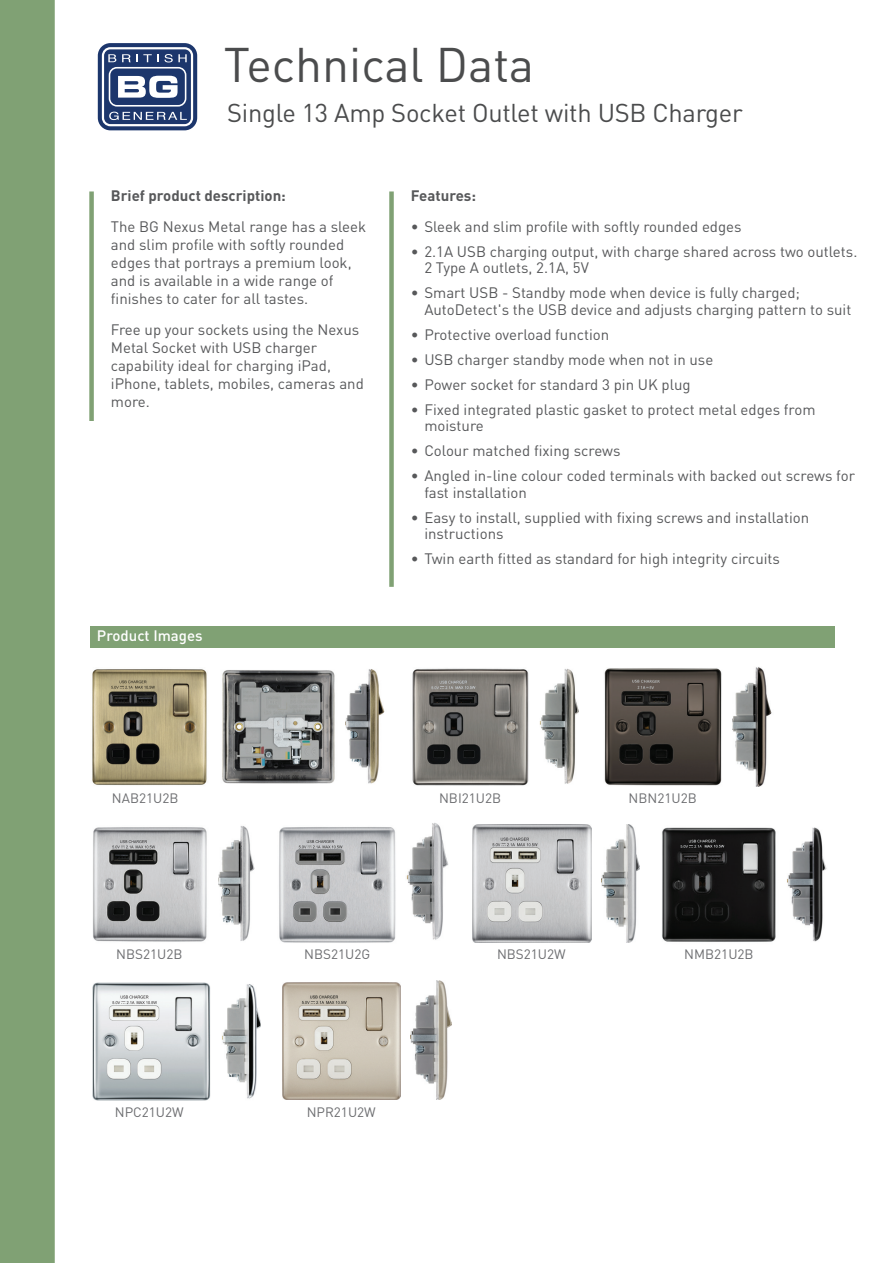
<style>
.page{position:relative;width:893px;height:1263px;background:#fff}
.page>*{position:absolute;margin:0;border:0;box-sizing:border-box;transform-origin:0 0}
.t1{font:48px "DIN Pro";color:#4b4c4d}
.t2{font:25.5px "DIN Pro";letter-spacing:-.01em;color:#4b4c4d}
.t3{font:15px/18px "DIN Pro";color:#57585a}
.t4{font:700 15px "DIN Pro";color:#57585a}
.t5{font:500 15px "DIN Pro";color:#fff}
.t6{font:13.5px "DIN Pro";color:#6c6d70}
</style>
<div class="page">
<div style="left:0;top:0;width:55px;height:1263px;background:#80a174"></div>
<div style="left:98px;top:43px;width:99px;height:87px;background:linear-gradient(to right,#1c366c,#1c366c);border-radius:13px"></div>
<svg style="left:102px;top:47px;width:91px;height:79px"></svg>
<div style="left:389px;top:191px;width:5px;height:396px;background:#80a174"></div>
<div style="left:89px;top:191px;width:5px;height:230px;background:#80a174"></div>
<div style="left:90px;top:626px;width:745px;height:22px;background:#80a174"></div>
<img style="left:92px;top:669px;width:115px;height:117px">
<img style="left:222px;top:670px;width:113px;height:114px">
<img style="left:604px;top:668px;width:118px;height:118px">
<img style="left:279px;top:827px;width:117px;height:116px">
<img style="left:662px;top:827px;width:114px;height:115px">
<img style="left:283px;top:982px;width:117px;height:118px">
<img style="left:412px;top:668px;width:117px;height:118px">
<img style="left:93px;top:827px;width:114px;height:115px">
<img style="left:472px;top:824px;width:119px;height:119px">
<img style="left:92px;top:982px;width:119px;height:119px">
<img style="left:345px;top:669px;width:40px;height:115px">
<img style="left:732px;top:667px;width:40px;height:119px">
<img style="left:406px;top:823px;width:43px;height:117px">
<img style="left:787px;top:827px;width:40px;height:115px">
<img style="left:411px;top:981px;width:41px;height:119px">
<img style="left:540px;top:668px;width:39px;height:116px">
<img style="left:219px;top:826px;width:36px;height:115px">
<img style="left:601px;top:824px;width:39px;height:119px">
<img style="left:222px;top:984px;width:39px;height:115px">
<h1 class="t1" style="left:224px;top:32px;width:312px">Technical Data</h1>
<h2 class="t2" style="left:227px;top:95px;width:517px">Single 13 Amp Socket Outlet with USB Charger</h2>
<p class="t4" style="left:111px;top:185px;width:177px">Brief product description:</p>
<p class="t3" style="left:111px;top:217px;width:257px">The BG Nexus Metal range has a sleek and slim profile with softly rounded edges that portrays a premium look, and is available in a wide range of finishes to cater for all tastes.</p>
<p class="t3" style="left:111px;top:320px;width:254px">Free up your sockets using the Nexus<br>Metal Socket with USB charger capability ideal for charging iPad, iPhone, tablets, mobiles, cameras and more.</p>
<p class="t5" style="left:97px;top:625px;width:107px">Product Images</p>
<p class="t4" style="left:411px;top:185px;width:67px">Features:</p>
<p class="t3" style="left:411px;top:217px;width:332px">• Sleek and slim profile with softly rounded edges</p>
<p class="t3" style="left:424px;top:243px;width:434px;line-height:16.5px;text-indent:-14px">• 2.1A USB charging output, with charge shared across two outlets.<br>2 Type A outlets, 2.1A, 5V</p>
<p class="t3" style="left:424px;top:284px;width:428px;line-height:16.5px;text-indent:-14px">• Smart USB - Standby mode when device is fully charged;<br>AutoDetect's the USB device and adjusts charging pattern to suit</p>
<p class="t3" style="left:411px;top:325px;width:200px">• Protective overload function</p>
<p class="t3" style="left:411px;top:350px;width:304px">• USB charger standby mode when not in use</p>
<p class="t3" style="left:411px;top:375px;width:281px">• Power socket for standard 3 pin UK plug</p>
<p class="t3" style="left:424px;top:401px;width:393px;line-height:16.5px;text-indent:-14px">• Fixed integrated plastic gasket to protect metal edges from moisture</p>
<p class="t3" style="left:411px;top:441px;width:211px">• Colour matched fixing screws</p>
<p class="t3" style="left:424px;top:467px;width:432px;line-height:16.5px;text-indent:-14px">• Angled in-line colour coded terminals with backed out screws for fast installation</p>
<p class="t3" style="left:424px;top:509px;width:386px;line-height:16.5px;text-indent:-14px">• Easy to install, supplied with fixing screws and installation instructions</p>
<p class="t3" style="left:411px;top:549px;width:371px">• Twin earth fitted as standard for high integrity circuits</p>
<p class="t6" style="left:112px;top:789px;width:68px">NAB21U2B</p>
<p class="t6" style="left:629px;top:789px;width:70px">NBN21U2B</p>
<p class="t6" style="left:439px;top:789px;width:64px">NBI21U2B</p>
<p class="t6" style="left:304px;top:945px;width:67px">NBS21U2G</p>
<p class="t6" style="left:684px;top:945px;width:71px">NMB21U2B</p>
<p class="t6" style="left:116px;top:945px;width:68px">NBS21U2B</p>
<p class="t6" style="left:497px;top:945px;width:70px">NBS21U2W</p>
<p class="t6" style="left:115px;top:1103px;width:70px">NPC21U2W</p>
<p class="t6" style="left:307px;top:1103px;width:71px">NPR21U2W</p>
</div>
